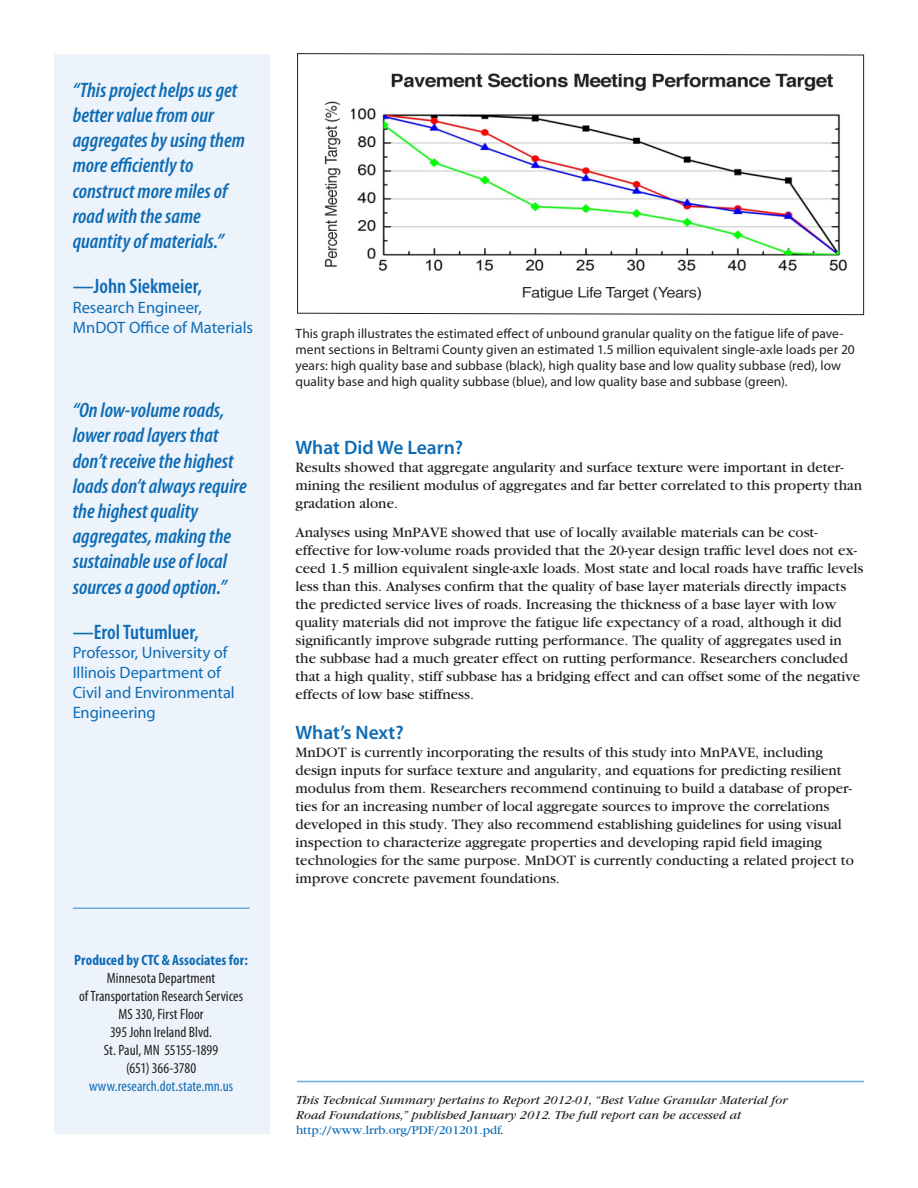
<style>
.page{position:relative;width:918px;height:1188px;background:#fff}
.page>*{position:absolute;margin:0;border:0;box-sizing:border-box;transform-origin:0 0}
.Quote_Blue_Ital{font:italic 600 condensed 21px/25.2px "Myriad Pro";color:#0d6cb6}
.Quote_Name_Credit{font:600 condensed 21px "Myriad Pro";color:#0d6cb6}
.Subhead{font:600 19.5px "Myriad Pro";color:#0d6cb6}
.Quote_Credit_Title{font:16.5px/19.8px "Myriad Pro";color:#0d6cb6}
.Body_Copy{font:15px/18px "Garamond";color:#231f20}
.Sidebar_contact_name{font:condensed 15px/18px "Myriad Pro";letter-spacing:.005em;color:#231f20;text-align:center}
.Sidebar_contact_name-2{font:condensed 15px/18px "Myriad Pro";letter-spacing:.005em;color:#0d6cb6;text-align:center}
.Sidebar_page_2_subhe{font:700 condensed 15px "Myriad Pro";letter-spacing:.005em;color:#0d6cb6}
.Caption_Left_Justifi{font:13.5px/16.2px "Myriad Pro";letter-spacing:.005em;color:#231f20}
.t1{font:italic 12.75px/15.3px "Garamond";color:#231f20}
.s1{color:#231f20}
.s2{font-style:normal;color:#0d6cb6}
</style>
<div class="page">
<div style="left:54px;top:54px;width:216px;height:1080px;background:#edf3fa"></div>
<hr style="left:297px;top:1081px;width:567px;height:1px;background:#6caddf">
<svg style="left:297px;top:53px;width:567px;height:262px"></svg>
<hr style="left:73px;top:908px;width:177px;height:1px;background:#6caddf">
<p class="Quote_Blue_Ital" style="left:73px;top:78px;width:174px">“This project helps us get better value from our aggregates by using them more efficiently to construct more miles of road with the same quantity of materials.”</p>
<p class="Quote_Name_Credit" style="left:73px;top:273px;width:131px">—John Siekmeier,</p>
<p class="Quote_Credit_Title" style="left:73px;top:297px;width:182px">Research Engineer,<br>MnDOT Office of Materials</p>
<p class="Quote_Blue_Ital" style="left:73px;top:398px;width:175px">“On low-volume roads, lower road layers that don’t receive the highest loads don’t always require the highest quality aggregates, making the sustainable use of local sources a good option.”</p>
<p class="Quote_Name_Credit" style="left:73px;top:619px;width:127px">—Erol Tutumluer,</p>
<p class="Quote_Credit_Title" style="left:73px;top:643px;width:164px">Professor, University of<br>Illinois Department of<br>Civil and Environmental<br>Engineering</p>
<p class="Sidebar_page_2_subhe" style="left:74px;top:950px;width:175px">Produced by CTC &amp; Associates for:</p>
<p class="Sidebar_contact_name" style="left:79px;top:968px;width:166px">Minnesota Department<br>of Transportation Research Services<br>MS 330, First Floor<br>395 John Ireland Blvd.<br>St. Paul, MN 55155-1899</p>
<p class="Sidebar_contact_name-2" style="left:89px;top:1058px;width:146px"><span class="s1">(651) 366-3780 </span>www.research.dot.state.mn.us</p>
<p class="Caption_Left_Justifi" style="left:296px;top:325px;width:561px">This graph illustrates the estimated effect of unbound granular quality on the fatigue life of pave&shy;ment sections in Beltrami County given an estimated 1.5 million equivalent single-axle loads per 20 years: high quality base and subbase (black), high quality base and low quality subbase (red), low quality base and high quality subbase (blue), and low quality base and subbase (green).</p>
<p class="Subhead" style="left:296px;top:435px;width:169px">What Did We Learn?</p>
<p class="Body_Copy" style="left:296px;top:459px;width:568px">Results showed that aggregate angularity and surface texture were important in deter&shy;mining the resilient modulus of aggregates and far better correlated to this property than gradation alone.</p>
<p class="Body_Copy" style="left:296px;top:523px;width:569px">Analyses using MnPAVE showed that use of locally available materials can be cost&shy;effective for low-volume roads provided that the 20-year design traffic level does not ex&shy;ceed 1.5 million equivalent single-axle loads. Most state and local roads have traffic levels less than this. Analyses confirm that the quality of base layer materials directly impacts the predicted service lives of roads. Increasing the thickness of a base layer with low quality materials did not improve the fatigue life expectancy of a road, although it did significantly improve subgrade rutting performance. The quality of aggregates used in the subbase had a much greater effect on rutting performance. Researchers concluded that a high quality, stiff subbase has a bridging effect and can offset some of the negative effects of low base stiffness.</p>
<p class="Subhead" style="left:296px;top:720px;width:110px">What’s Next?</p>
<p class="Body_Copy" style="left:296px;top:743px;width:560px">MnDOT is currently incorporating the results of this study into MnPAVE, including design inputs for surface texture and angularity, and equations for predicting resilient modulus from them. Researchers recommend continuing to build a database of proper&shy;ties for an increasing number of local aggregate sources to improve the correlations developed in this study. They also recommend establishing guidelines for using visual inspection to characterize aggregate properties and developing rapid field imaging technologies for the same purpose. MnDOT is currently conducting a related project to improve concrete pavement foundations.</p>
<p class="t1" style="left:296px;top:1092px;width:493px">This Technical Summary pertains to Report 2012-01, “Best Value Granular Material for<br>Road Foundations,” published January 2012. The full report can be accessed at <span class="s2">http://www.lrrb.org/PDF/201201.pdf</span>.</p>
</div>
